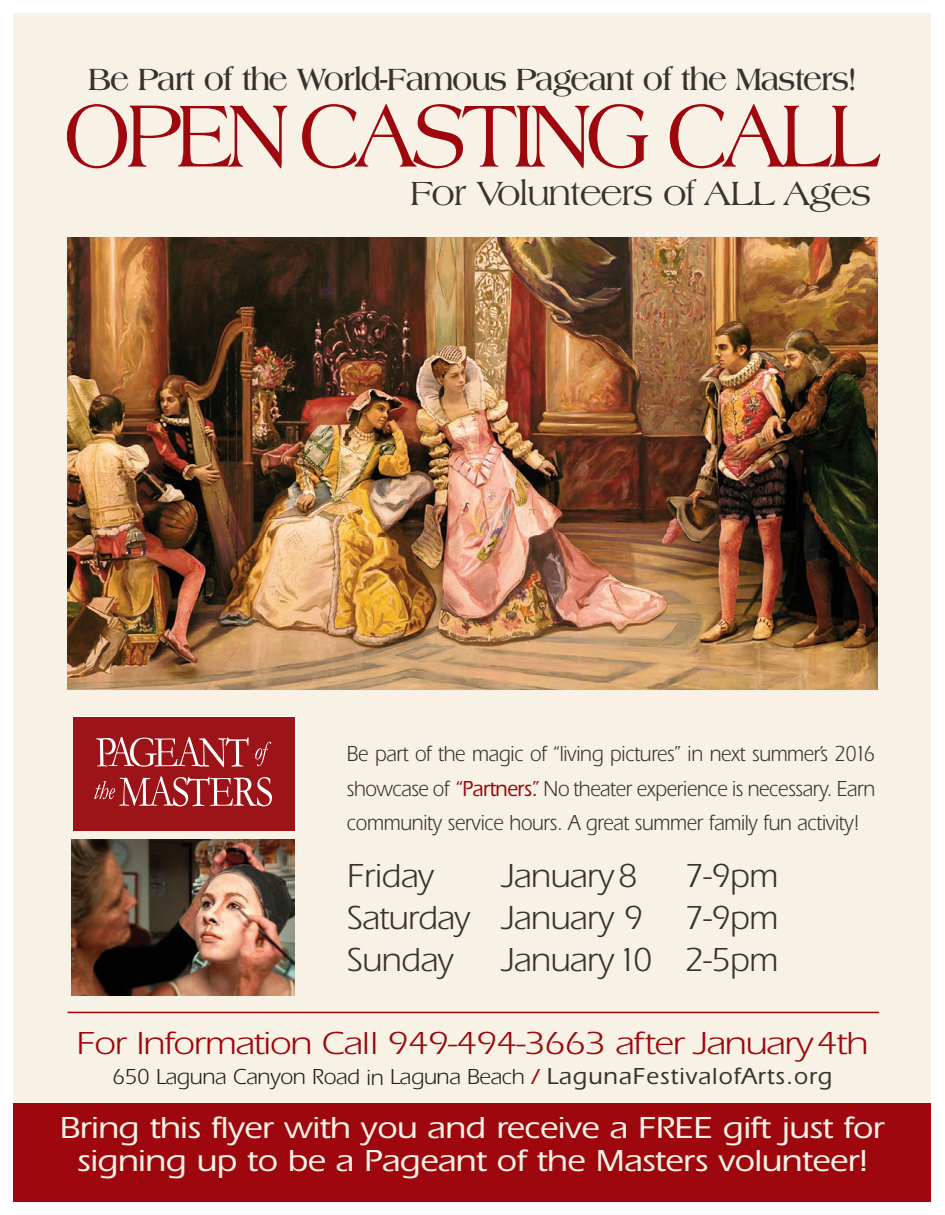
<style>
.page{position:relative;width:945px;height:1215px;background:#fff}
.page>*{position:absolute;margin:0;border:0;box-sizing:border-box;transform-origin:0 0}
.t1{font:94.5px "Americana";letter-spacing:-.065em;color:#9d070d;scale:.85 1}
.t2{font:36px "Americana";letter-spacing:-.04em;color:#383230}
.t3{font:34.5px/42px "Itc Eras";letter-spacing:-.015em;color:#383230;text-align:justify}
.t4{font:33px "Itc Eras";letter-spacing:-.035em;color:#9d070d;scale:1.15 1}
.t5{font:700 33px "Americana";letter-spacing:-.04em;color:#383230;scale:.92 1}
.t6{font:500 31.5px/33px "Itc Eras";letter-spacing:-.02em;color:#f7f2e5;text-align:center;scale:1.1 1}
.t7{font:22.5px/34.5px "Itc Eras";letter-spacing:-.015em;color:#383230;text-align:justify;scale:.9 1}
.t8{font:22.5px "Itc Eras";letter-spacing:-.015em;color:#231f20}
.s1{font-weight:500;color:#9d070d}
.s2{font-weight:500}
.s3{font-weight:500;font-size:24px;color:#383230}
</style>
<div class="page">
<div style="left:14px;top:14px;width:918px;height:1112px;background:#f7f2e5"></div>
<img style="left:68px;top:237px;width:810px;height:453px">
<div style="left:14px;top:1103px;width:918px;height:99px;background:#9d070d"></div>
<div style="left:73px;top:717px;width:221px;height:114px;background:#9c1418"></div>
<svg style="left:96px;top:737px;width:153px;height:30px"></svg>
<svg style="left:255px;top:742px;width:16px;height:24px"></svg>
<svg style="left:94px;top:776px;width:178px;height:30px"></svg>
<img style="left:72px;top:839px;width:222px;height:157px">
<hr style="left:68px;top:1012px;width:811px;height:1px;background:#9d070d">
<h3 class="t5" style="left:88px;top:66px;width:837px">Be Part of the World-Famous Pageant of the Masters!</h3>
<h1 class="t1" style="left:64px;top:98px;width:964px">OPEN CASTING CALL</h1>
<h2 class="t2" style="left:410px;top:179px;width:463px">For Volunteers of ALL Ages</h2>
<p class="t7" style="left:347px;top:739px;width:589px">Be part of the magic of “living pictures” in next summer’s 2016 showcase of <span class="s1">“Partners</span><span class="s2">.</span><span class="s1">”</span> No theater experience is necessary. Earn community service hours. A great summer family fun activity!</p>
<h3 class="t3" style="left:347px;top:858px;width:433px;text-indent:338px">7-9pm Saturday January 9 7-9pm Sunday</h3>
<h3 class="t3" style="left:347px;top:858px;width:88px">Friday</h3>
<h3 class="t3" style="left:502px;top:858px;width:137px">January8</h3>
<h3 class="t3" style="left:502px;top:942px;width:278px">January10 2-5pm</h3>
<h3 class="t4" style="left:76px;top:1031px;width:690px">For Information Call 949-494-3663 after January4th</h3>
<p class="t8" style="left:113px;top:1068px;width:721px">650 Laguna Canyon Road in Laguna Beach <span class="s1">/</span> <span class="s3">LagunaFestivalofArts.org</span></p>
<h3 class="t6" style="left:60px;top:1114px;width:752px">Bring this flyer with you and receive a FREE gift just for signing up to be a Pageant of the Masters volunteer!</h3>
</div>
